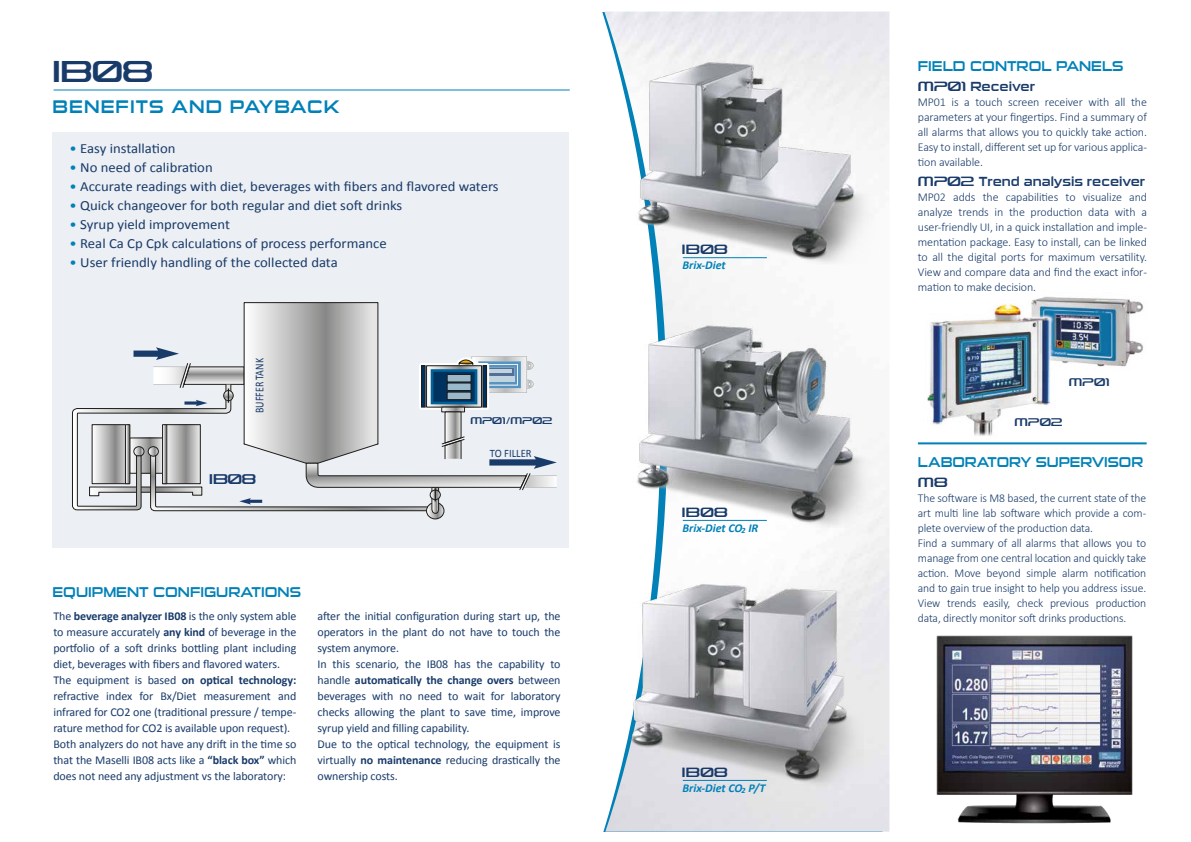
<style>
.page{position:relative;width:1191px;height:842px;background:#fff}
.page>*{position:absolute;margin:0;border:0;box-sizing:border-box;transform-origin:0 0}
.t1{font:27px "maselli";color:#193b6a}
.t2{font:18px "Sui Generis Rg";letter-spacing:.06em;color:#0081b8}
.t3{font:14px "Calibri";color:#193b6a;scale:1.05 1}
.t4{font:14px "Sui Generis Rg";color:#0081b8}
.t5{font:13px "Sui Generis Rg";color:#193b6a}
.t6{font:12.6px "maselli";color:#193b6a}
.t7{font:12.1px "Calibri";color:#193b6a;scale:.83 1}
.t8{font:12px/16px "Calibri";letter-spacing:-.005em;color:#193b6a}
.t9{font:300 12px/15px "Calibri";letter-spacing:-.01em;color:#193b6a;text-align:justify}
.t10{font:italic 700 12px "Calibri";color:#0081b8}
.t11{font:12px "maselli";letter-spacing:.04em;color:#193b6a}
.t12{font:11.3px "Calibri";color:#193b6a;scale:.94 1}
.t13{font:10px "maselli";letter-spacing:.01em;color:#193b6a}
.t14{font:8.7px "maselli";color:#193b6a}
.s1{color:#0081b8}
.s2{font-weight:700}
.s3{font-family:"maselli";font-size:12px}
</style>
<div class="page">
<div style="left:52px;top:132px;width:516px;height:416px;background:#eceff3"></div>
<img style="left:604px;top:12px;width:285px;height:820px">
<hr style="left:54px;top:89px;width:516px;height:1px;background:#0081b8">
<img style="left:614px;top:53px;width:262px;height:211px">
<hr style="left:683px;top:257px;width:84px;height:1px;background:#0081b8">
<img style="left:613px;top:316px;width:262px;height:211px">
<hr style="left:683px;top:520px;width:84px;height:1px;background:#0081b8">
<img style="left:619px;top:559px;width:245px;height:257px">
<hr style="left:683px;top:780px;width:84px;height:1px;background:#0081b8">
<img style="left:936px;top:635px;width:197px;height:189px">
<svg style="left:72px;top:302px;width:485px;height:217px"></svg>
<img style="left:917px;top:296px;width:230px;height:149px">
<h1 class="t1" style="left:53px;top:57px;width:103px">IB08</h1>
<h2 class="t2" style="left:53px;top:96px;width:289px">BENEFITS AND PAYBACK</h2>
<p class="t3" style="left:70px;top:139px;width:102px"><span class="s1">•</span> Easy installation</p>
<p class="t3" style="left:70px;top:158px;width:138px"><span class="s1">•</span> No need of calibration</p>
<p class="t3" style="left:70px;top:177px;width:410px"><span class="s1">•</span> Accurate readings with diet, beverages with fibers and flavored waters</p>
<p class="t3" style="left:70px;top:196px;width:318px"><span class="s1">•</span> Quick changeover for both regular and diet soft drinks</p>
<p class="t3" style="left:70px;top:215px;width:154px"><span class="s1">•</span> Syrup yield improvement</p>
<p class="t3" style="left:70px;top:234px;width:303px"><span class="s1">•</span> Real Ca Cp Cpk calculations of process performance</p>
<p class="t3" style="left:70px;top:253px;width:257px"><span class="s1">•</span> User friendly handling of the collected data</p>
<p class="t7" style="left:252px;top:413px;width:68px;rotate:-90deg">BUFFER TANK</p>
<p class="t6" style="left:209px;top:472px;width:49px">IB08</p>
<p class="t4" style="left:53px;top:584px;width:250px">EQUIPMENT CONFIGURATIONS</p>
<p class="t14" style="left:470px;top:416px;width:83px">MP01/MP02</p>
<p class="t12" style="left:490px;top:446px;width:46px">TO FILLER</p>
<p class="t8" style="left:53px;top:608px;width:245px">The <span class="s2">beverage analyzer IB08</span> is the only system able to measure accurately <span class="s2">any kind</span> of beverage in the portfolio of a soft drinks bottling plant including diet, beverages with fibers and flavored waters.<br>The equipment is based <span class="s2">on optical technology: </span>refractive index for Bx/Diet measurement and infrared for CO2 one (traditional pressure / tempe&shy;rature method for CO2 is available upon request).<br>Both analyzers do not have any drift in the time so that the Maselli IB08 acts like a <span class="s2">“black box”</span> which does not need any adjustment vs the laboratory:</p>
<p class="t8" style="left:317px;top:608px;width:245px">after the initial configuration during start up, the operators in the plant do not have to touch the system anymore.<br>In this scenario, the IB08 has the capability to handle <span class="s2">automatically the change overs</span> between beverages with no need to wait for laboratory checks allowing the plant to save time, improve syrup yield and filling capability.<br>Due to the optical technology, the equipment is virtually <span class="s2">no maintenance</span> reducing drastically the ownership costs.</p>
<p class="t11" style="left:682px;top:243px;width:48px">IB08</p>
<p class="t10" style="left:682px;top:257px;width:45px">Brix-Diet</p>
<p class="t11" style="left:682px;top:506px;width:48px">IB08</p>
<p class="t10" style="left:682px;top:520px;width:77px">Brix-Diet CO<sub>2</sub> IR</p>
<p class="t11" style="left:682px;top:766px;width:48px">IB08</p>
<p class="t10" style="left:682px;top:780px;width:84px">Brix-Diet CO<sub>2</sub> P/T</p>
<p class="t4" style="left:918px;top:57px;width:207px">FIELD CONTROL PANELS</p>
<p class="t5" style="left:918px;top:78px;width:119px"><span class="s3">MP01</span> Receiver</p>
<p class="t9" style="left:918px;top:93px;width:231px">MP01 is a touch screen receiver with all the parameters at your fingertips. Find a summary of all alarms that allows you to quickly take action.<br>Easy to install, different set up for various applica&shy;tion available.</p>
<p class="t5" style="left:918px;top:173px;width:229px"><span class="s3">MP02</span> Trend analysis receiver</p>
<p class="t9" style="left:918px;top:188px;width:231px">MP02 adds the capabilities to visualize and analyze trends in the production data with a user-friendly UI, in a quick installation and imple&shy;mentation package. Easy to install, can be linked to all the digital ports for maximum versatility.<br>View and compare data and find the exact infor&shy;mation to make decision.</p>
<p class="t13" style="left:1068px;top:376px;width:42px">MP01</p>
<p class="t13" style="left:1014px;top:417px;width:50px">MP02</p>
<p class="t4" style="left:918px;top:454px;width:227px">LABORATORY SUPERVISOR</p>
<p class="t11" style="left:918px;top:476px;width:32px">M8</p>
<p class="t9" style="left:918px;top:490px;width:230px;text-align:left">The software is M8 based, the current state of the art multi line lab software which provide a com&shy;plete overview of the production data.<br>Find a summary of all alarms that allows you to manage from one central location and quickly take action. Move beyond simple alarm notification and to gain true insight to help you address issue.<br>View trends easily, check previous production data, directly monitor soft drinks productions.</p>
</div>
